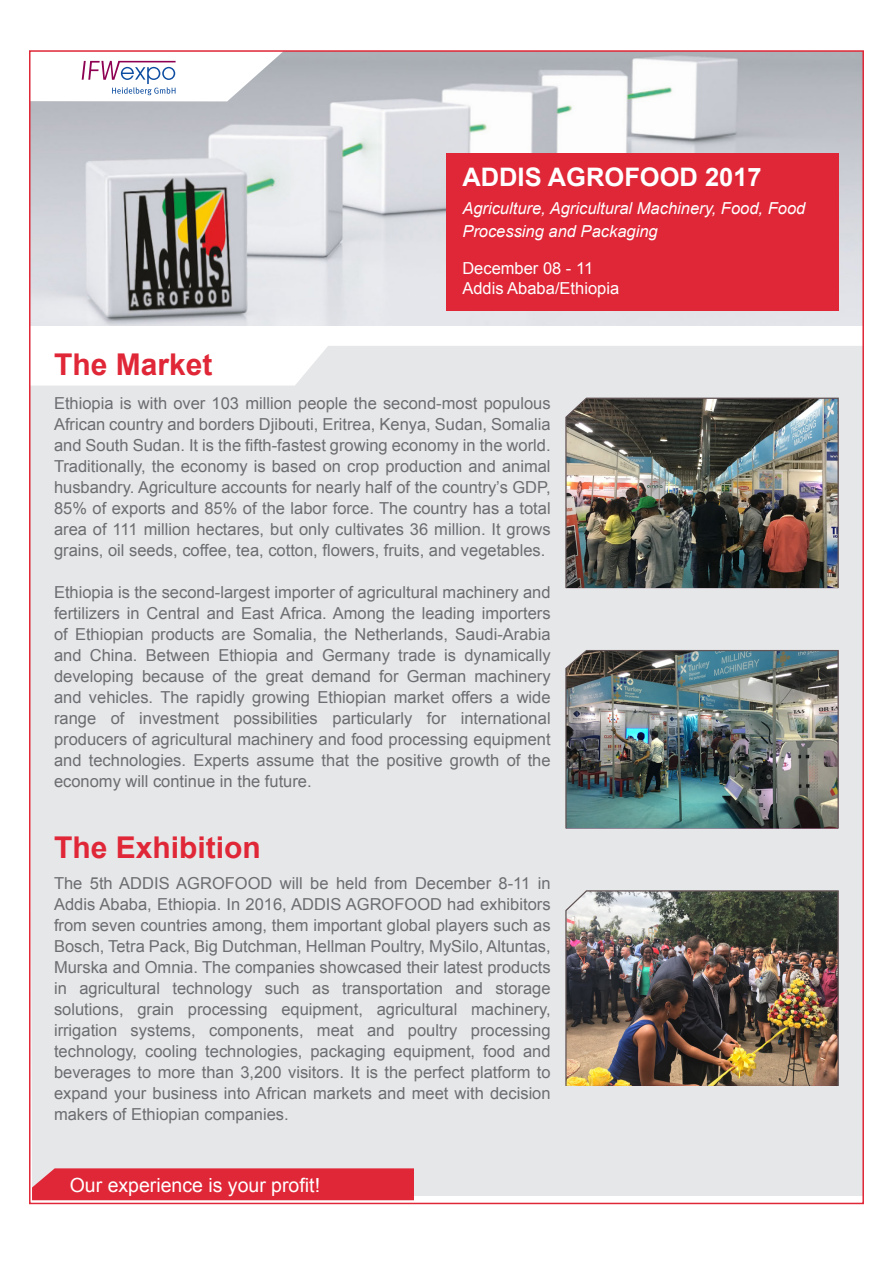
<style>
.page{position:relative;width:893px;height:1263px;background:#fff}
.page>*{position:absolute;margin:0;border:0;box-sizing:border-box;transform-origin:0 0}
.t1{font:700 30px "Arial";color:#e02737}
.t2{font:700 25.5px "Arial";color:#fff}
.t3{font:19.5px "Arial";color:#fff}
.t4{font:16.5px/21px "Arial";color:#6c6d70;text-align:justify}
.t5{font:italic 16.5px/22.5px "Arial";color:#fff}
.t6{font:16.5px "Arial";color:#fff}
</style>
<div class="page">
<div style="left:32px;top:346px;width:829px;height:850px;background:#e6e7e9"></div>
<img style="left:32px;top:53px;width:829px;height:272px">
<div style="left:446px;top:153px;width:393px;height:158px;background:#e02737"></div>
<div style="left:32px;top:1168px;width:382px;height:32px;background:#e02737"></div>
<svg style="left:32px;top:53px;width:253px;height:48px"></svg>
<img style="left:565px;top:397px;width:274px;height:192px">
<img style="left:565px;top:890px;width:274px;height:197px">
<img style="left:565px;top:649px;width:274px;height:181px">
<p class="t2" style="left:462px;top:160px;width:301px">ADDIS AGROFOOD 2017</p>
<p class="t5" style="left:462px;top:197px;width:344px">Agriculture, Agricultural Machinery, Food, Food<br>Processing and Packaging</p>
<p class="t6" style="left:462px;top:258px;width:132px">December 08 - 11</p>
<p class="t6" style="left:462px;top:277px;width:158px">Addis Ababa/Ethiopia</p>
<p class="t1" style="left:54px;top:344px;width:160px">The Market</p>
<p class="t4" style="left:54px;top:393px;width:498px">Ethiopia is with over 103 million people the second-most populous African country and borders Djibouti, Eritrea, Kenya, Sudan, Somalia and South Sudan. It is the fifth-fastest growing economy in the world.<br>Traditionally, the economy is based on crop production and animal husbandry. Agriculture accounts for nearly half of the country’s GDP, 85% of exports and 85% of the labor force. The country has a total area of 111 million hectares, but only cultivates 36 million. It grows grains, oil seeds, coffee, tea, cotton, flowers, fruits, and vegetables.</p>
<p class="t4" style="left:54px;top:582px;width:498px">Ethiopia is the second-largest importer of agricultural machinery and fertilizers in Central and East Africa. Among the leading importers of Ethiopian products are Somalia, the Netherlands, Saudi-Arabia and China. Between Ethiopia and Germany trade is dynamically developing because of the great demand for German machinery and vehicles. The rapidly growing Ethiopian market offers a wide range of investment possibilities particularly for international producers of agricultural machinery and food processing equipment and technologies. Experts assume that the positive growth of the economy will continue in the future.</p>
<p class="t1" style="left:54px;top:827px;width:208px">The Exhibition</p>
<p class="t4" style="left:54px;top:873px;width:498px">The 5th ADDIS AGROFOOD will be held from December 8-11 in Addis Ababa, Ethiopia. In 2016, ADDIS AGROFOOD had exhibitors from seven countries among, them important global players such as Bosch, Tetra Pack, Big Dutchman, Hellman Poultry, MySilo, Altuntas, Murska and Omnia. The companies showcased their latest products in agricultural technology such as transportation and storage solutions, grain processing equipment, agricultural machinery, irrigation systems, components, meat and poultry processing technology, cooling technologies, packaging equipment, food and beverages to more than 3,200 visitors. It is the perfect platform to expand your business into African markets and meet with decision makers of Ethiopian companies.</p>
<p class="t3" style="left:70px;top:1172px;width:252px">Our experience is your profit!</p>
</div>
